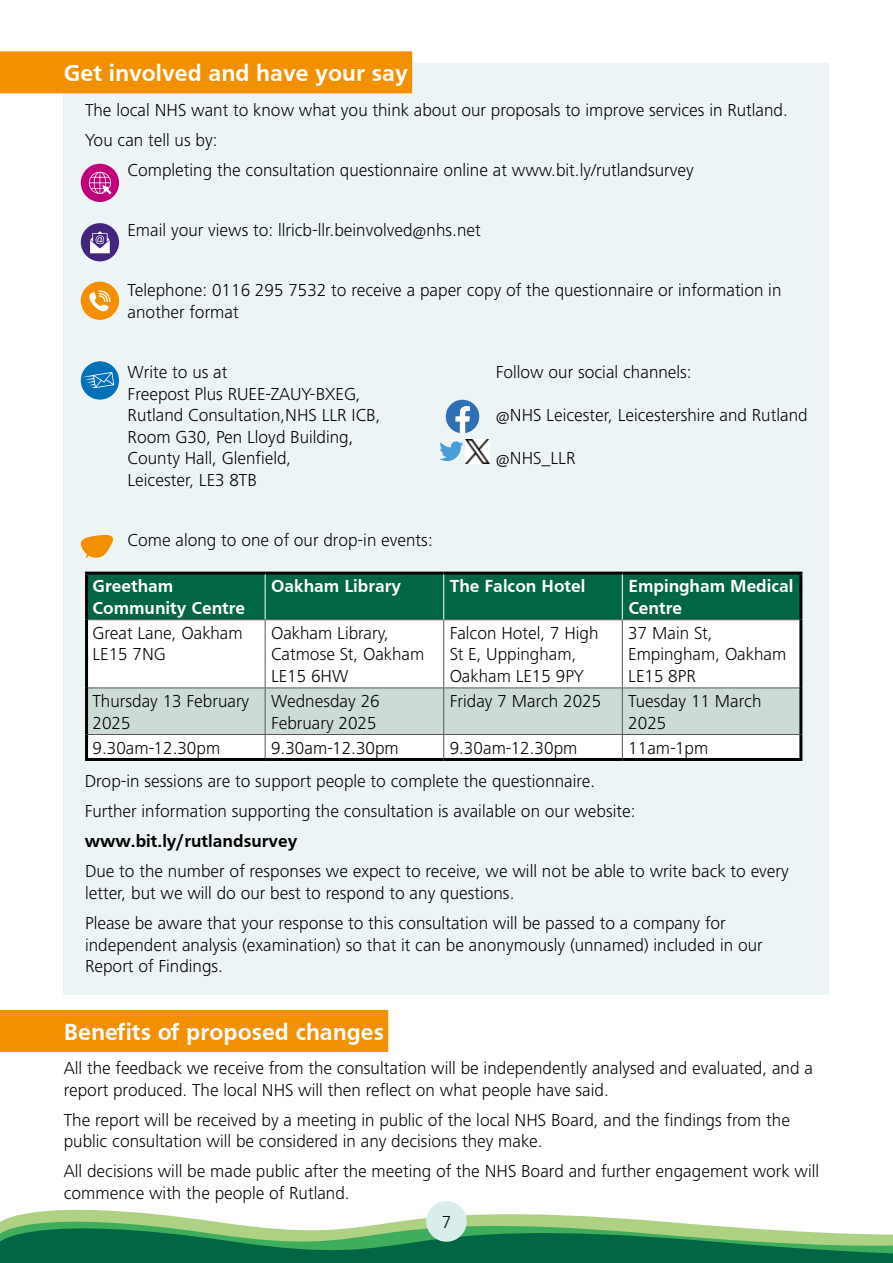
<style>
.page{position:relative;width:893px;height:1263px;background:#fff}
.page>*{position:absolute;margin:0;border:0;box-sizing:border-box;transform-origin:0 0}
.t1{font:700 24px "Frutiger";color:#fff}
.t2{font:300 18px/21.6px "Frutiger Next LT";color:#000}
.t3{font:700 18px/21.6px "Frutiger";color:#fff}
.t4{font:700 18px "Frutiger";color:#000}
</style>
<div class="page">
<svg style="left:1px;top:1212px;width:892px;height:51px"></svg>
<svg style="left:0;top:1221px;width:1px;height:42px"></svg>
<div style="left:426px;top:1201px;width:41px;height:41px;background:#d8edec;border-radius:50%"></div>
<div style="left:64px;top:64px;width:765px;height:931px;background:#edf4f5"></div>
<div style="left:0;top:51px;width:412px;height:42px;background:#f39000"></div>
<div style="left:0;top:1010px;width:388px;height:42px;background:#f39000"></div>
<div style="left:81px;top:361px;width:38px;height:39px;background:#0071b9;border-radius:50%"></div>
<svg style="left:82px;top:372px;width:32px;height:16px"></svg>
<div style="left:81px;top:282px;width:38px;height:38px;background:#f39000;border-radius:50%"></div>
<svg style="left:83px;top:290px;width:28px;height:27px"></svg>
<svg style="left:80px;top:535px;width:34px;height:24px"></svg>
<div style="left:81px;top:164px;width:38px;height:38px;background:#bf0078;border-radius:50%"></div>
<svg style="left:89px;top:172px;width:23px;height:22px"></svg>
<div style="left:81px;top:223px;width:38px;height:38px;background:#44257d;border-radius:50%"></div>
<svg style="left:90px;top:231px;width:20px;height:22px"></svg>
<svg style="left:446px;top:400px;width:33px;height:33px"></svg>
<svg style="left:439px;top:441px;width:24px;height:20px"></svg>
<img style="left:465px;top:439px;width:24px;height:24px">
<div style="left:88px;top:575px;width:711px;height:44px;background:#064"></div>
<div style="left:88px;top:620px;width:711px;height:67px;background:#fff"></div>
<hr style="left:88px;top:619px;width:177px;height:1px;background:#575756">
<hr style="left:265px;top:619px;width:179px;height:1px;background:#575756">
<hr style="left:265px;top:620px;width:1px;height:67px;background:#575756">
<hr style="left:444px;top:619px;width:178px;height:1px;background:#575756">
<hr style="left:443px;top:620px;width:1px;height:67px;background:#575756">
<hr style="left:622px;top:619px;width:177px;height:1px;background:#575756">
<hr style="left:622px;top:620px;width:1px;height:67px;background:#575756">
<hr style="left:88px;top:687px;width:177px;height:1px;background:#575756">
<hr style="left:265px;top:687px;width:179px;height:1px;background:#575756">
<hr style="left:444px;top:687px;width:178px;height:1px;background:#575756">
<hr style="left:622px;top:687px;width:177px;height:1px;background:#575756">
<svg style="left:88px;top:688px;width:711px;height:70px;background:#d9e3dd"></svg>
<hr style="left:85px;top:572px;width:180px;height:3px;background:#000">
<hr style="left:85px;top:575px;width:3px;height:45px;background:#000">
<hr style="left:265px;top:572px;width:179px;height:3px;background:#000">
<hr style="left:444px;top:572px;width:178px;height:3px;background:#000">
<hr style="left:622px;top:572px;width:180px;height:3px;background:#000">
<hr style="left:799px;top:575px;width:3px;height:45px;background:#000">
<hr style="left:85px;top:620px;width:3px;height:68px;background:#000">
<hr style="left:799px;top:620px;width:3px;height:68px;background:#000">
<hr style="left:85px;top:688px;width:3px;height:46px;background:#000">
<hr style="left:799px;top:688px;width:3px;height:46px;background:#000">
<hr style="left:85px;top:734px;width:3px;height:24px;background:#000">
<hr style="left:799px;top:734px;width:3px;height:24px;background:#000">
<hr style="left:85px;top:758px;width:180px;height:3px;background:#000">
<hr style="left:265px;top:758px;width:179px;height:3px;background:#000">
<hr style="left:444px;top:758px;width:178px;height:3px;background:#000">
<hr style="left:622px;top:758px;width:180px;height:3px;background:#000">
<hr style="left:265px;top:575px;width:1px;height:44px;background:#fff">
<hr style="left:443px;top:575px;width:1px;height:44px;background:#fff">
<hr style="left:622px;top:575px;width:1px;height:44px;background:#fff">
<h1 class="t1" style="left:64px;top:59px;width:346px">Get involved and have your say</h1>
<p class="t2" style="left:85px;top:99px;width:704px">The local NHS want to know what you think about our proposals to improve services in Rutland.</p>
<p class="t2" style="left:85px;top:129px;width:134px">You can tell us by:</p>
<p class="t2" style="left:128px;top:159px;width:568px">Completing the consultation questionnaire online at www.bit.ly/rutlandsurvey</p>
<p class="t2" style="left:128px;top:219px;width:355px">Email your views to: llricb-llr.beinvolved@nhs.net</p>
<p class="t2" style="left:128px;top:279px;width:655px">Telephone: 0116 295 7532 to receive a paper copy of the questionnaire or information in another format</p>
<p class="t2" style="left:128px;top:361px;width:101px">Write to us at</p>
<p class="t2" style="left:496px;top:361px;width:197px">Follow our social channels:</p>
<p class="t2" style="left:128px;top:383px;width:254px">Freepost Plus RUEE-ZAUY-BXEG,<br>Rutland Consultation,NHS LLR ICB,</p>
<p class="t2" style="left:496px;top:404px;width:313px">@NHS Leicester, Leicestershire and Rutland</p>
<p class="t2" style="left:128px;top:426px;width:228px">Room G30, Pen Lloyd Building,<br>County Hall, Glenfield,</p>
<p class="t2" style="left:128px;top:469px;width:131px">Leicester, LE3 8TB</p>
<p class="t2" style="left:128px;top:529px;width:307px">Come along to one of our drop-in events:</p>
<p class="t2" style="left:496px;top:448px;width:81px">@NHS_LLR</p>
<p class="t3" style="left:93px;top:575px;width:154px">Greetham<br>Community Centre</p>
<p class="t3" style="left:271px;top:575px;width:132px">Oakham Library</p>
<p class="t3" style="left:450px;top:575px;width:137px">The Falcon Hotel</p>
<p class="t3" style="left:628px;top:575px;width:167px">Empingham Medical<br>Centre</p>
<p class="t2" style="left:93px;top:622px;width:152px">Great Lane, Oakham<br>LE15 7NG</p>
<p class="t2" style="left:271px;top:622px;width:155px">Oakham Library,<br>Catmose St, Oakham<br>LE15 6HW</p>
<p class="t2" style="left:450px;top:622px;width:150px">Falcon Hotel, 7 High<br>St E, Uppingham,<br>Oakham LE15 9PY</p>
<p class="t2" style="left:628px;top:622px;width:160px">37 Main St,<br>Empingham, Oakham<br>LE15 8PR</p>
<p class="t2" style="left:93px;top:690px;width:158px">Thursday 13 February<br>2025</p>
<p class="t2" style="left:271px;top:690px;width:110px">Wednesday 26<br>February 2025</p>
<p class="t2" style="left:450px;top:690px;width:153px">Friday 7 March 2025</p>
<p class="t2" style="left:628px;top:690px;width:135px">Tuesday 11 March<br>2025</p>
<p class="t2" style="left:92px;top:737px;width:129px">9.30am-12.30pm</p>
<p class="t2" style="left:271px;top:737px;width:129px">9.30am-12.30pm</p>
<p class="t2" style="left:450px;top:737px;width:129px">9.30am-12.30pm</p>
<p class="t2" style="left:628px;top:737px;width:82px">11am-1pm</p>
<p class="t2" style="left:85px;top:766px;width:552px;line-height:30.2px">Drop-in sessions are to support people to complete the questionnaire.<br>Further information supporting the consultation is available on our website:</p>
<p class="t4" style="left:85px;top:831px;width:214px">www.bit.ly/rutlandsurvey</p>
<p class="t2" style="left:85px;top:861px;width:705px">Due to the number of responses we expect to receive, we will not be able to write back to every letter, but we will do our best to respond to any questions.</p>
<p class="t2" style="left:85px;top:912px;width:679px">Please be aware that your response to this consultation will be passed to a company for independent analysis (examination) so that it can be anonymously (unnamed) included in our<br>Report of Findings.</p>
<h1 class="t1" style="left:64px;top:1018px;width:322px">Benefits of proposed changes</h1>
<p class="t2" style="left:64px;top:1057px;width:751px">All the feedback we receive from the consultation will be independently analysed and evaluated, and a report produced. The local NHS will then reflect on what people have said.</p>
<p class="t2" style="left:64px;top:1109px;width:728px">The report will be received by a meeting in public of the local NHS Board, and the findings from the public consultation will be considered in any decisions they make.</p>
<p class="t2" style="left:64px;top:1161px;width:757px">All decisions will be made public after the meeting of the NHS Board and further engagement work will commence with the people of Rutland.</p>
<p class="t2" style="left:442px;top:1211px;width:11px">7</p>
</div>
